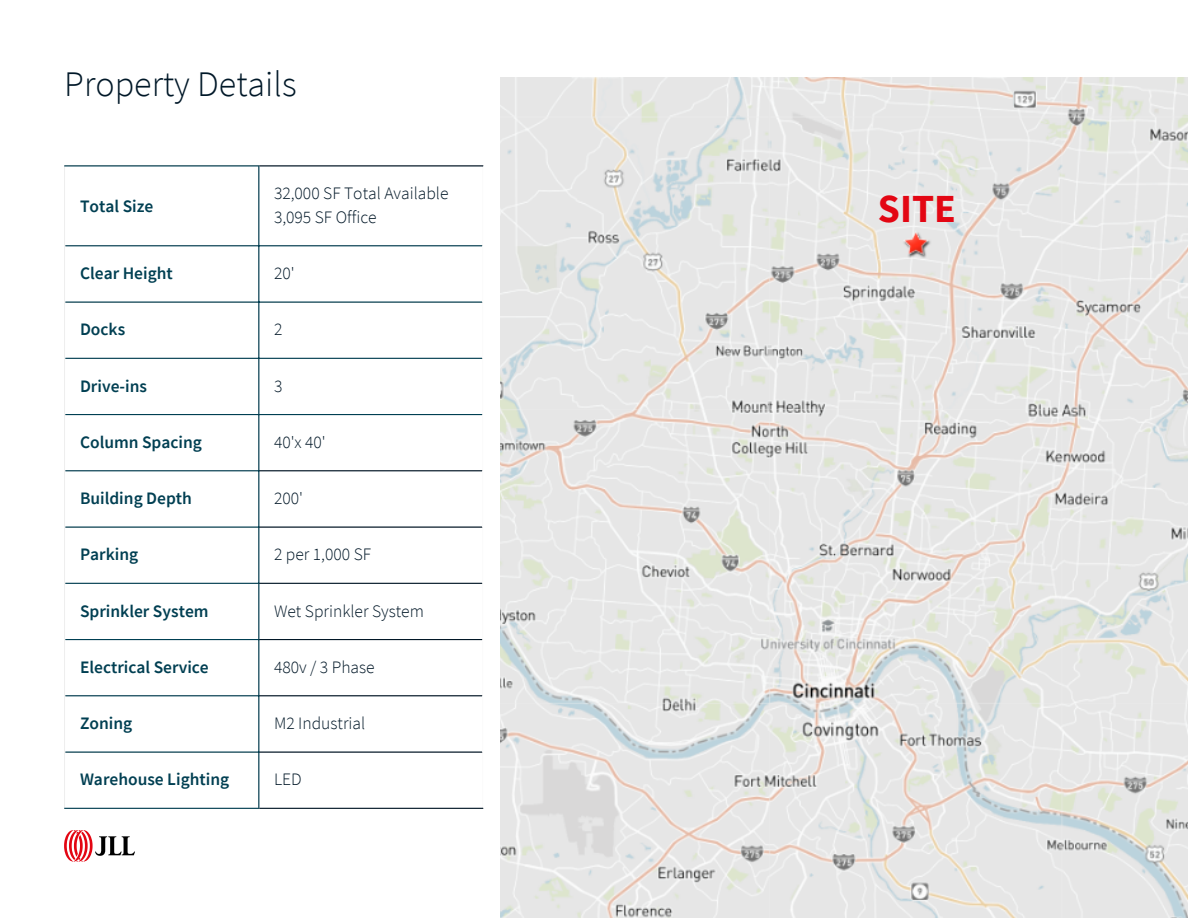
<style>
.page{position:relative;width:1188px;height:918px;background:#fff}
.page>*{position:absolute;margin:0;border:0;box-sizing:border-box;transform-origin:0 0}
.t1{font:700 39.75px "Source Sans Pro";color:#e30613}
.t2{font:300 36px "Source Sans Pro";color:#001828}
.t3{font:600 17.55px "Source Sans Pro";color:#003f52}
.t4{font:300 17.55px "Source Sans Pro";color:#011727}
</style>
<div class="page">
<svg style="left:64px;top:830px;width:71px;height:32px"></svg>
<hr style="left:258px;top:166px;width:1px;height:642px;background:#003f52">
<hr style="left:64px;top:165px;width:195px;height:1px;background:#003f52">
<hr style="left:65px;top:245px;width:417px;height:1px;background:#003f52">
<hr style="left:65px;top:302px;width:417px;height:1px;background:#003f52">
<hr style="left:65px;top:358px;width:417px;height:1px;background:#003f52">
<hr style="left:65px;top:414px;width:417px;height:1px;background:#003f52">
<hr style="left:65px;top:470px;width:194px;height:1px;background:#003f52">
<hr style="left:65px;top:526px;width:194px;height:2px;background:#003f52">
<hr style="left:65px;top:583px;width:194px;height:1px;background:#003f52">
<hr style="left:65px;top:639px;width:194px;height:1px;background:#003f52">
<hr style="left:65px;top:695px;width:194px;height:1px;background:#003f52">
<hr style="left:65px;top:752px;width:194px;height:1px;background:#003f52">
<hr style="left:64px;top:808px;width:195px;height:1px;background:#003f52">
<hr style="left:259px;top:165px;width:224px;height:1px;background:#011727">
<hr style="left:259px;top:470px;width:223px;height:1px;background:#011727">
<hr style="left:259px;top:526px;width:223px;height:2px;background:#011727">
<hr style="left:259px;top:583px;width:223px;height:1px;background:#011727">
<hr style="left:259px;top:639px;width:223px;height:1px;background:#011727">
<hr style="left:259px;top:695px;width:223px;height:1px;background:#011727">
<hr style="left:259px;top:752px;width:223px;height:1px;background:#011727">
<hr style="left:259px;top:808px;width:224px;height:1px;background:#011727">
<img style="left:501px;top:78px;width:687px;height:840px">
<p class="t2" style="left:64px;top:61px;width:234px">Property Details</p>
<p class="t3" style="left:80px;top:194px;width:75px">Total Size</p>
<p class="t4" style="left:274px;top:182px;width:176px">32,000 SF Total Available</p>
<p class="t4" style="left:274px;top:205px;width:104px">3,095 SF Office</p>
<p class="t3" style="left:80px;top:262px;width:94px">Clear Height</p>
<p class="t4" style="left:274px;top:262px;width:22px">20'</p>
<p class="t3" style="left:80px;top:318px;width:47px">Docks</p>
<p class="t4" style="left:274px;top:318px;width:10px">2</p>
<p class="t3" style="left:80px;top:374px;width:69px">Drive-ins</p>
<p class="t4" style="left:274px;top:374px;width:10px">3</p>
<p class="t3" style="left:80px;top:430px;width:124px">Column Spacing</p>
<p class="t4" style="left:274px;top:430px;width:53px">40'x 40'</p>
<p class="t3" style="left:80px;top:487px;width:113px">Building Depth</p>
<p class="t4" style="left:274px;top:487px;width:30px">200'</p>
<p class="t3" style="left:80px;top:543px;width:60px">Parking</p>
<p class="t4" style="left:274px;top:543px;width:99px">2 per 1,000 SF</p>
<p class="t3" style="left:80px;top:599px;width:130px">Sprinkler System</p>
<p class="t4" style="left:274px;top:599px;width:151px">Wet Sprinkler System</p>
<p class="t3" style="left:80px;top:655px;width:130px">Electrical Service</p>
<p class="t4" style="left:274px;top:655px;width:102px">480v / 3 Phase</p>
<p class="t3" style="left:80px;top:712px;width:54px">Zoning</p>
<p class="t4" style="left:274px;top:712px;width:93px">M2 Industrial</p>
<p class="t3" style="left:80px;top:768px;width:151px">Warehouse Lighting</p>
<p class="t4" style="left:274px;top:768px;width:29px">LED</p>
<p class="t1" style="left:878px;top:183px;width:79px">SITE</p>
</div>
